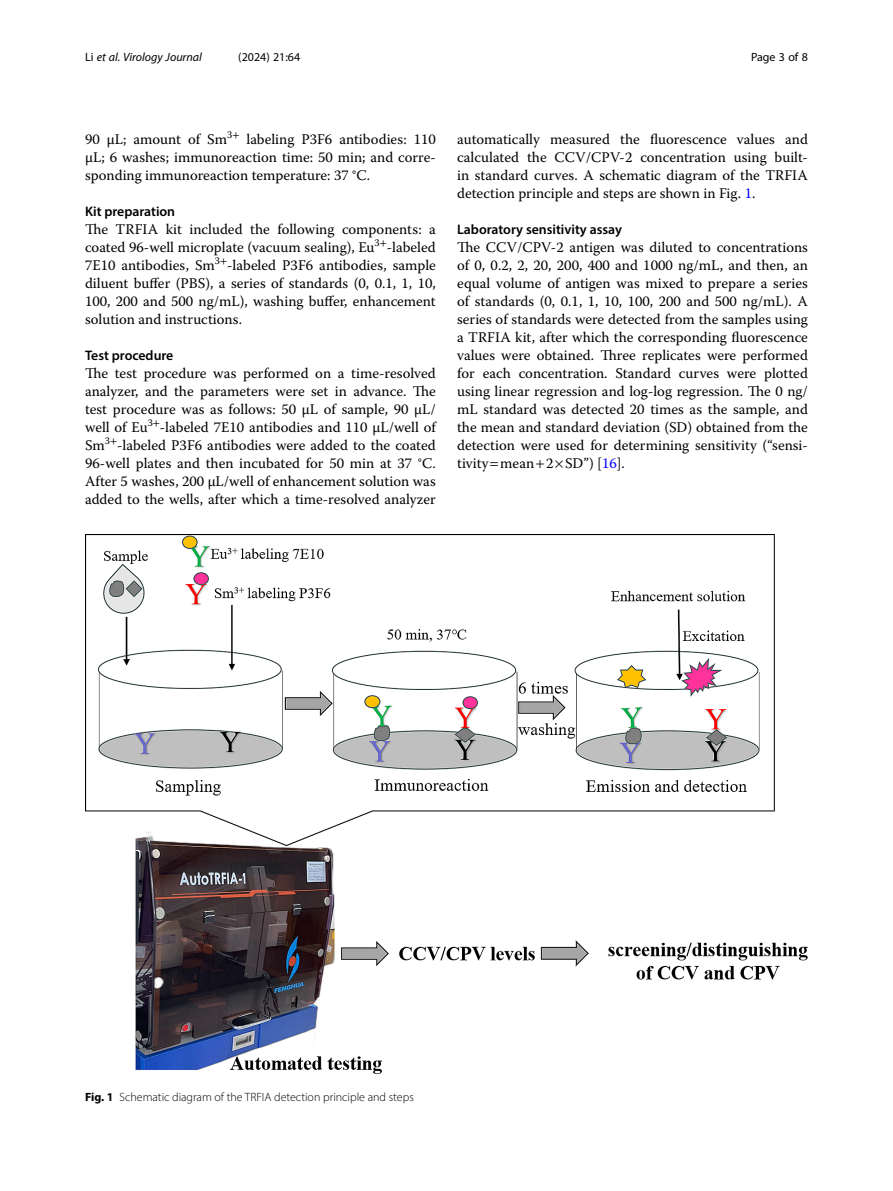
<style>
.page{position:relative;width:893px;height:1191px;background:#fff}
.page>*{position:absolute;margin:0;border:0;box-sizing:border-box;transform-origin:0 0}
.Body_Text{font:14.7px/18px "Warnock Pro";color:#000;text-align:justify}
.Body_Text_Indent{font:14.7px/18px "Warnock Pro";color:#000;text-align:justify}
.Head_2{font:600 13.8px "Myriad Pro";color:#000}
.Figure_Caption{font:300 12px "Myriad Pro";color:#000}
.t1{font:italic 12px "Myriad Pro";color:#000}
.t2{font:12px "Myriad Pro";color:#000}
.s1{font-style:normal}
.s2{color:#00f}
.s3{font-weight:700}
</style>
<div class="page">
<img style="left:85px;top:534px;width:723px;height:540px">
<p class="t1" style="left:85px;top:50px;width:118px"><span class="s1">Li</span> et al. Virology Journal</p>
<p class="t2" style="left:238px;top:50px;width:63px">(2024) 21:64</p>
<p class="t2" style="left:751px;top:50px;width:58px">Page 3 of 8</p>
<p class="Body_Text_Indent" style="left:85px;top:130px;width:352px">90 µL; amount of Sm<sup>3</sup><sup>+</sup> labeling P3F6 antibodies: 110 µL; 6 washes; immunoreaction time: 50 min; and corre&shy;sponding immunoreaction temperature: 37 °C.</p>
<p class="Head_2" style="left:85px;top:203px;width:92px">Kit preparation</p>
<p class="Body_Text" style="left:85px;top:220px;width:352px">The TRFIA kit included the following components: a coated 96-well microplate (vacuum sealing), Eu<sup>3</sup><sup>+</sup>-labeled 7E10 antibodies, Sm<sup>3</sup><sup>+</sup>-labeled P3F6 antibodies, sample diluent buffer (PBS), a series of standards (0, 0.1, 1, 10, 100, 200 and 500 ng/mL), washing buffer, enhancement solution and instructions.</p>
<p class="Head_2" style="left:85px;top:347px;width:90px">Test procedure</p>
<p class="Body_Text" style="left:85px;top:364px;width:352px">The test procedure was performed on a time-resolved analyzer, and the parameters were set in advance. The test procedure was as follows: 50 µL of sample, 90 µL/ well of Eu<sup>3</sup><sup>+</sup>-labeled 7E10 antibodies and 110 µL/well of Sm<sup>3</sup><sup>+</sup>-labeled P3F6 antibodies were added to the coated 96-well plates and then incubated for 50 min at 37 °C.<br>After 5 washes, 200 µL/well of enhancement solution was added to the wells, after which a time-resolved analyzer</p>
<p class="Body_Text" style="left:457px;top:130px;width:352px">automatically measured the fluorescence values and calculated the CCV/CPV-2 concentration using built&shy;in standard curves. A schematic diagram of the TRFIA detection principle and steps are shown in Fig. <span class="s2">1</span>.</p>
<p class="Head_2" style="left:457px;top:221px;width:166px">Laboratory sensitivity assay</p>
<p class="Body_Text" style="left:457px;top:238px;width:352px">The CCV/CPV-2 antigen was diluted to concentrations of 0, 0.2, 2, 20, 200, 400 and 1000 ng/mL, and then, an equal volume of antigen was mixed to prepare a series of standards (0, 0.1, 1, 10, 100, 200 and 500 ng/mL). A series of standards were detected from the samples using a TRFIA kit, after which the corresponding fluorescence values were obtained. Three replicates were performed for each concentration. Standard curves were plotted using linear regression and log-log regression. The 0 ng/ mL standard was detected 20 times as the sample, and the mean and standard deviation (SD) obtained from the detection were used for determining sensitivity (“sensi&shy;tivity mean 2 SD”) [<span class="s2">16</span>].</p>
<p class="Figure_Caption" style="left:85px;top:1089px;width:330px"><span class="s3">Fig. 1</span> Schematic diagram of the TRFIA detection principle and steps</p>
</div>
